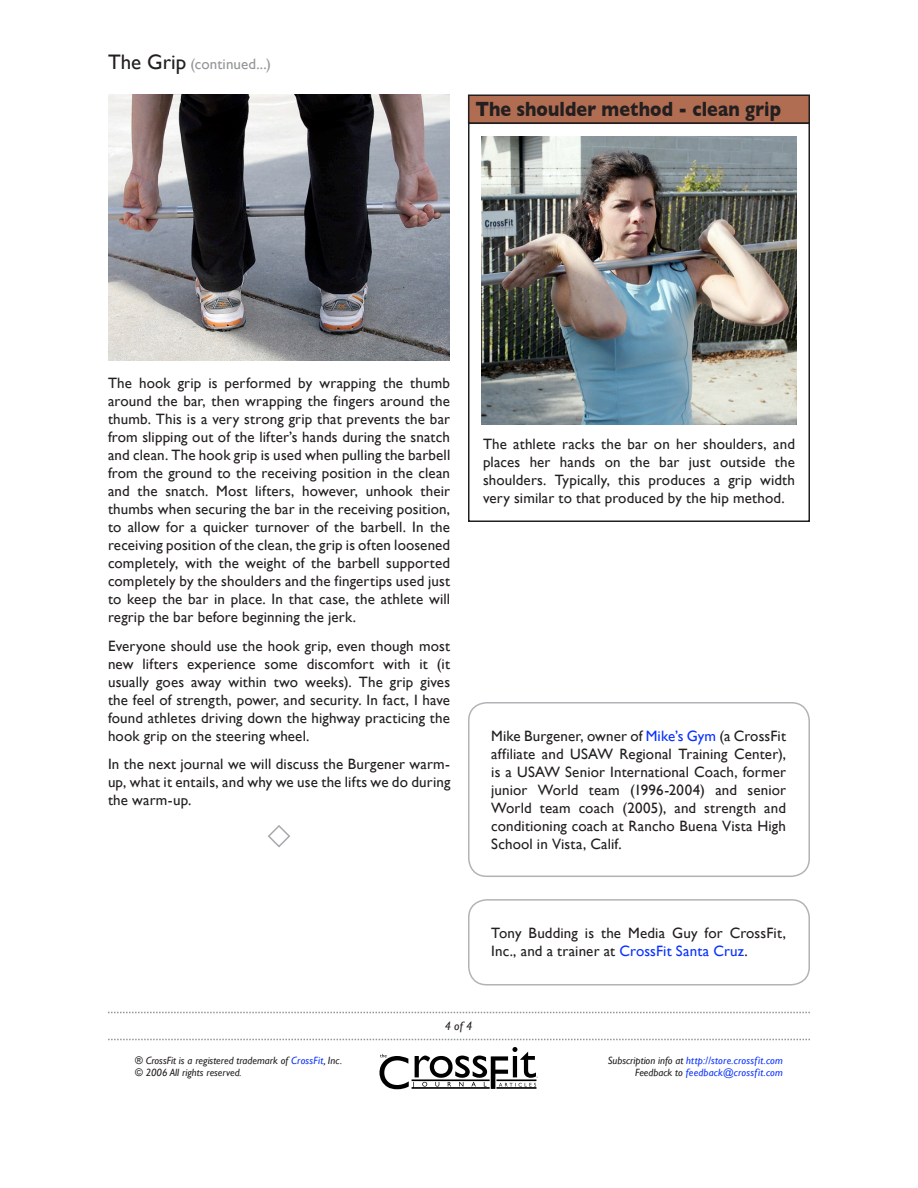
<style>
.page{position:relative;width:918px;height:1188px;background:#fff}
.page>*{position:absolute;margin:0;border:0;box-sizing:border-box;transform-origin:0 0}
.t1{font:700 21px "Gill Sans";letter-spacing:.005em;color:#231f20;scale:.85 1}
.t2{font:15px/18px "Gill Sans";letter-spacing:.01em;color:#231f20;text-align:justify}
.t3{font:15px "Gill Sans";letter-spacing:.01em;color:#939598}
.t4{font:italic 12px "Gill Sans";color:#231f20}
.t5{font:italic 10.5px/12.6px "Gill Sans";letter-spacing:.015em;color:#0a31ff;text-align:right}
.t6{font:italic 10.5px/12.6px "Gill Sans";color:#231f20}
.s1{font-size:21px;color:#231f20}
.s2{color:#0a31ff}
.s3{color:#231f20}
</style>
<div class="page">
<svg style="left:380px;top:1047px;width:158px;height:42px"></svg>
<svg style="left:108px;top:1012px;width:702px;height:1px"></svg>
<svg style="left:108px;top:1039px;width:702px;height:1px"></svg>
<div style="left:469px;top:95px;width:340px;height:28px;background:#b16d51"></div>
<div style="left:468px;top:94px;width:342px;height:30px;border:2px solid #231f20"></div>
<div style="left:468px;top:123px;width:342px;height:399px;border:2px solid #231f20"></div>
<img style="left:481px;top:136px;width:316px;height:289px">
<img style="left:108px;top:94px;width:342px;height:266px">
<div style="left:468px;top:899px;width:342px;height:87px;border:2px solid #b2b3b7;border-radius:18px"></div>
<div style="left:468px;top:702px;width:342px;height:175px;border:2px solid #b2b3b7;border-radius:18px"></div>
<svg style="left:268px;top:825px;width:22px;height:23px"></svg>
<p class="t3" style="left:108px;top:55px;width:165px"><span class="s1">The Grip</span> (continued...)</p>
<h1 class="t1" style="left:475px;top:97px;width:361px">The shoulder method - clean grip</h1>
<p class="t2" style="left:108px;top:374px;width:344px">The hook grip is performed by wrapping the thumb around the bar, then wrapping the fingers around the thumb. This is a very strong grip that prevents the bar from slipping out of the lifter’s hands during the snatch and clean. The hook grip is used when pulling the barbell from the ground to the receiving position in the clean and the snatch. Most lifters, however, unhook their thumbs when securing the bar in the receiving position, to allow for a quicker turnover of the barbell. In the receiving position of the clean, the grip is often loosened completely, with the weight of the barbell supported completely by the shoulders and the fingertips used just to keep the bar in place. In that case, the athlete will regrip the bar before beginning the jerk.</p>
<p class="t2" style="left:108px;top:637px;width:344px">Everyone should use the hook grip, even though most new lifters experience some discomfort with it (it usually goes away within two weeks). The grip gives the feel of strength, power, and security. In fact, I have found athletes driving down the highway practicing the hook grip on the steering wheel.</p>
<p class="t2" style="left:108px;top:755px;width:344px">In the next journal we will discuss the Burgener warm&shy;up, what it entails, and why we use the lifts we do during the warm-up.</p>
<p class="t2" style="left:483px;top:435px;width:314px">The athlete racks the bar on her shoulders, and places her hands on the bar just outside the shoulders. Typically, this produces a grip width very similar to that produced by the hip method.</p>
<p class="t2" style="left:491px;top:727px;width:296px">Mike Burgener, owner of <span class="s2">Mike’s Gym</span> (a CrossFit affiliate and USAW Regional Training Center), is a USAW Senior International Coach, former junior World team (1996-2004) and senior World team coach (2005), and strength and conditioning coach at Rancho Buena Vista High School in Vista, Calif.</p>
<p class="t2" style="left:491px;top:924px;width:296px">Tony Budding is the Media Guy for CrossFit,<br>Inc., and a trainer at <span class="s2">CrossFit Santa Cruz</span>.</p>
<p class="t4" style="left:445px;top:1019px;width:29px">4 of 4</p>
<p class="t6" style="left:135px;top:1054px;width:209px">® CrossFit is a registered trademark of <span class="s2">CrossFit</span>, Inc. © 2006 All rights reserved.</p>
<p class="t5" style="left:608px;top:1054px;width:177px"><span class="s3">Subscription info at</span> http://store.crossfit.com<br><span class="s3">Feedback to</span> feedback@crossfit.com</p>
</div>
